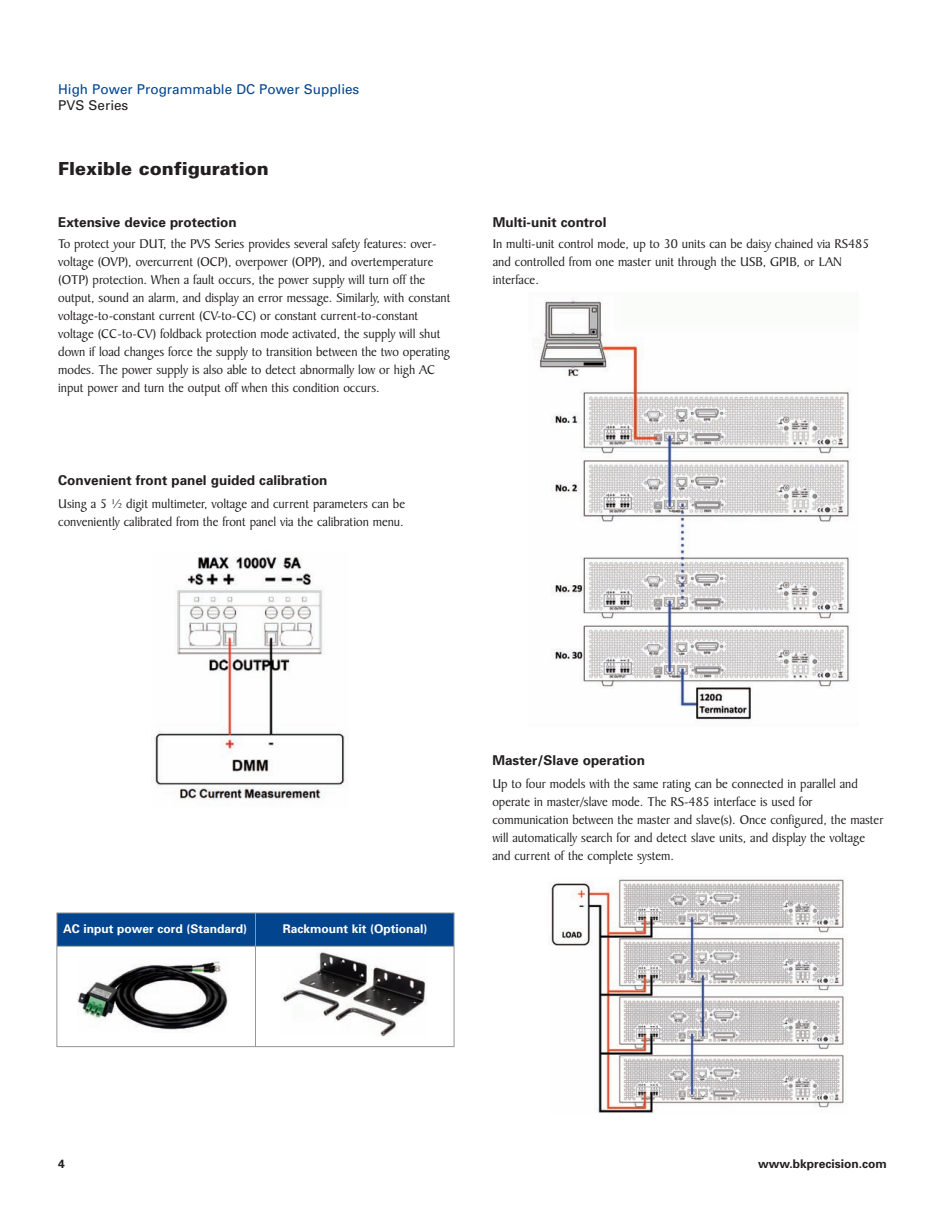
<style>
.page{position:relative;width:945px;height:1215px;background:#fff}
.page>*{position:absolute;margin:0;border:0;box-sizing:border-box;transform-origin:0 0}
.t1{font:900 18px "Univers";color:#231f20}
.t2{font:13.5px/18px "Baker Signet BT";color:#231f20}
.t3{font:700 13.5px "Univers";color:#231f20}
.t4{font:13.5px "Univers";color:#02448d}
.t5{font:13.5px "Univers";color:#231f20}
.t6{font:700 12px "Univers";color:#fff}
.t7{font:700 12px "Univers";color:#231f20}
</style>
<div class="page">
<img style="left:551px;top:878px;width:293px;height:235px">
<img style="left:539px;top:298px;width:312px;height:422px">
<img style="left:154px;top:556px;width:191px;height:245px">
<div style="left:57px;top:913px;width:198px;height:33px;background:#02448d"></div>
<div style="left:255px;top:913px;width:199px;height:33px;background:#02448d"></div>
<img style="left:78px;top:958px;width:150px;height:74px">
<img style="left:282px;top:951px;width:144px;height:85px">
<hr style="left:57px;top:913px;width:1px;height:134px;background:#939598">
<hr style="left:255px;top:913px;width:1px;height:134px;background:#939598">
<hr style="left:454px;top:913px;width:1px;height:134px;background:#939598">
<hr style="left:57px;top:913px;width:397px;height:1px;background:#939598">
<hr style="left:57px;top:946px;width:397px;height:1px;background:#939598">
<hr style="left:57px;top:1046px;width:397px;height:1px;background:#939598">
<p class="t4" style="left:58px;top:84px;width:303px">High Power Programmable DC Power Supplies</p>
<p class="t5" style="left:58px;top:101px;width:72px">PVS Series</p>
<h1 class="t1" style="left:58px;top:162px;width:212px">Flexible configuration</h1>
<p class="t3" style="left:58px;top:217px;width:180px">Extensive device protection</p>
<p class="t2" style="left:58px;top:236px;width:394px">To protect your DUT, the PVS Series provides several safety features: over&shy;voltage (OVP), overcurrent (OCP), overpower (OPP), and overtemperature (OTP) protection. When a fault occurs, the power supply will turn off the output, sound an alarm, and display an error message. Similarly, with constant voltage-to-constant current (CV-to-CC) or constant current-to-constant voltage (CC-to-CV) foldback protection mode activated, the supply will shut down if load changes force the supply to transition between the two operating modes. The power supply is also able to detect abnormally low or high AC input power and turn the output off when this condition occurs.</p>
<p class="t3" style="left:58px;top:476px;width:271px">Convenient front panel guided calibration</p>
<p class="t2" style="left:58px;top:497px;width:348px">Using a 5 ½ digit multimeter, voltage and current parameters can be conveniently calibrated from the front panel via the calibration menu.</p>
<p class="t3" style="left:493px;top:217px;width:115px">Multi-unit control</p>
<p class="t2" style="left:493px;top:236px;width:378px">In multi-unit control mode, up to 30 units can be daisy chained via RS485 and controlled from one master unit through the USB, GPIB, or LAN interface.</p>
<p class="t6" style="left:63px;top:924px;width:186px">AC input power cord (Standard)</p>
<p class="t6" style="left:283px;top:924px;width:146px">Rackmount kit (Optional)</p>
<p class="t3" style="left:492px;top:755px;width:154px">Master/Slave operation</p>
<p class="t2" style="left:492px;top:776px;width:393px">Up to four models with the same rating can be connected in parallel and operate in master/slave mode. The RS-485 interface is used for communication between the master and slave(s). Once configured, the master will automatically search for and detect slave units, and display the voltage and current of the complete system.</p>
<p class="t7" style="left:58px;top:1159px;width:8px">4</p>
<p class="t7" style="left:758px;top:1159px;width:130px">www.bkprecision.com</p>
</div>
